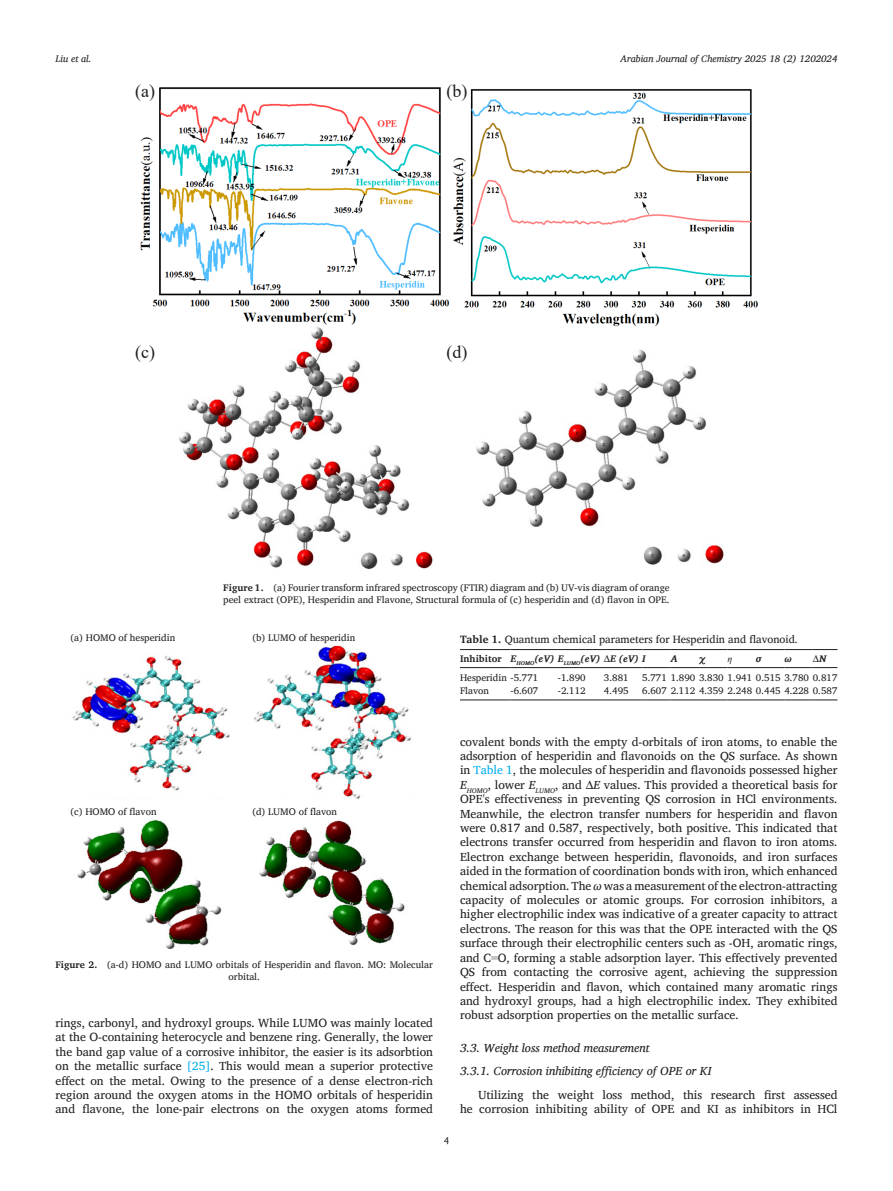
<style>
.page{position:relative;width:893px;height:1191px;background:#fff}
.page>*{position:absolute;margin:0;border:0;box-sizing:border-box;transform-origin:0 0}
.t1{font:18px "Times New Roman";color:#231f20}
.para_first_last{font:12px/14.4px "Charis SIL";color:#231f20;text-align:justify}
.Head-C_stack{font:italic 12px "Charis SIL";color:#231f20}
.Head-B{font:italic 12px "Charis SIL";color:#231f20}
.table_title{font:10.8px "Charis SIL";color:#231f20}
.float_figure_figure{font:9.75px/11.7px "Charis SIL";color:#231f20}
.table_body{font:9.75px "Charis SIL";color:#231f20}
.t2{font:italic 9.75px "Charis SIL";color:#231f20}
.table_head{font:italic 700 9.75px "Charis SIL";color:#231f20}
.table_head-2{font:700 9.75px "Charis SIL";color:#231f20}
.table_head-3{font:italic 9.75px "Times New Roman";color:#231f20}
.s1{font-weight:700}
.s2{color:#00aeef}
.s3{font-style:italic}
.s4{font-family:"Times New Roman"}
</style>
<div class="page">
<img style="left:140px;top:87px;width:618px;height:482px">
<img style="left:72px;top:645px;width:339px;height:154px">
<hr style="left:460px;top:649px;width:51px;height:1px;background:#231f20">
<hr style="left:511px;top:649px;width:47px;height:1px;background:#231f20">
<hr style="left:558px;top:649px;width:46px;height:1px;background:#231f20">
<hr style="left:604px;top:649px;width:38px;height:1px;background:#231f20">
<svg style="left:642px;top:649px;width:195px;height:1px"></svg>
<hr style="left:460px;top:667px;width:51px;height:1px;background:#231f20">
<hr style="left:511px;top:667px;width:47px;height:1px;background:#231f20">
<hr style="left:558px;top:667px;width:46px;height:1px;background:#231f20">
<hr style="left:604px;top:667px;width:38px;height:1px;background:#231f20">
<svg style="left:642px;top:667px;width:195px;height:1px"></svg>
<hr style="left:460px;top:699px;width:51px;height:1px;background:#231f20">
<hr style="left:511px;top:699px;width:47px;height:1px;background:#231f20">
<hr style="left:558px;top:699px;width:46px;height:1px;background:#231f20">
<hr style="left:604px;top:699px;width:38px;height:1px;background:#231f20">
<svg style="left:642px;top:699px;width:195px;height:1px"></svg>
<img style="left:77px;top:819px;width:328px;height:130px">
<p class="t2" style="left:56px;top:53px;width:38px">Liu et al.</p>
<p class="t2" style="left:621px;top:53px;width:218px">Arabian Journal of Chemistry 2025 18 (2) 1202024</p>
<p class="t1" style="left:135px;top:78px;width:21px">(a)</p>
<p class="t1" style="left:446px;top:78px;width:22px">(b)</p>
<p class="t1" style="left:135px;top:339px;width:21px">(c)</p>
<p class="t1" style="left:446px;top:339px;width:22px">(d)</p>
<p class="float_figure_figure" style="left:71px;top:631px;width:106px">(a) HOMO of hesperidin</p>
<p class="float_figure_figure" style="left:223px;top:582px;width:448px"><span class="s1">Figure 1.</span> (a) Fourier transform infrared spectroscopy (FTIR) diagram and (b) UV-vis diagram of orange peel extract (OPE), Hesperidin and Flavone, Structural formula of (c) hesperidin and (d) flavon in OPE.</p>
<p class="float_figure_figure" style="left:252px;top:631px;width:104px">(b) LUMO of hesperidin</p>
<p class="table_title" style="left:460px;top:633px;width:339px"><span class="s1">Table 1.</span> Quantum chemical parameters for Hesperidin and flavonoid.</p>
<p class="table_head-2" style="left:460px;top:652px;width:43px">Inhibitor</p>
<p class="table_head" style="left:511px;top:652px;width:137px">E<sub>HOMO</sub>(eV) E<sub>LUMO</sub>(eV) ΔE (eV) I</p>
<p class="table_head" style="left:671px;top:652px;width:8px">A</p>
<p class="table_head" style="left:699px;top:652px;width:8px">χ</p>
<p class="table_head-3" style="left:727px;top:651px;width:6px">η</p>
<p class="table_head" style="left:756px;top:652px;width:7px">σ</p>
<p class="table_head" style="left:784px;top:652px;width:9px">ω</p>
<p class="table_head" style="left:813px;top:652px;width:15px">ΔN</p>
<p class="table_body" style="left:460px;top:671px;width:80px">Hesperidin -5.771</p>
<p class="table_body" style="left:558px;top:671px;width:29px">-1.890</p>
<p class="table_body" style="left:604px;top:671px;width:26px">3.881</p>
<p class="table_body" style="left:642px;top:671px;width:197px">5.771 1.890 3.830 1.941 0.515 3.780 0.817</p>
<p class="table_body" style="left:460px;top:685px;width:31px">Flavon</p>
<p class="table_body" style="left:511px;top:685px;width:29px">-6.607</p>
<p class="table_body" style="left:558px;top:685px;width:29px">-2.112</p>
<p class="table_body" style="left:604px;top:685px;width:26px">4.495</p>
<p class="table_body" style="left:642px;top:685px;width:197px">6.607 2.112 4.359 2.248 0.445 4.228 0.587</p>
<p class="float_figure_figure" style="left:71px;top:805px;width:87px">(c) HOMO of flavon</p>
<p class="float_figure_figure" style="left:252px;top:805px;width:86px">(d) LUMO of flavon</p>
<p class="float_figure_figure" style="left:56px;top:958px;width:379px;text-align:center"><span class="s1">Figure 2.</span> (a-d) HOMO and LUMO orbitals of Hesperidin and flavon. MO: Molecular orbital.</p>
<p class="para_first_last" style="left:56px;top:1015px;width:379px">rings, carbonyl, and hydroxyl groups. While LUMO was mainly located at the O-containing heterocycle and benzene ring. Generally, the lower the band gap value of a corrosive inhibitor, the easier is its adsorbtion on the metallic surface <span class="s2">[25]</span>. This would mean a superior protective effect on the metal. Owing to the presence of a dense electron-rich region around the oxygen atoms in the HOMO orbitals of hesperidin and flavone, the lone-pair electrons on the oxygen atoms formed</p>
<p class="float_figure_figure" style="left:444px;top:1134px;width:7px">4</p>
<p class="para_first_last" style="left:460px;top:734px;width:379px">covalent bonds with the empty d-orbitals of iron atoms, to enable the adsorption of hesperidin and flavonoids on the QS surface. As shown in <span class="s2">Table 1</span>, the molecules of hesperidin and flavonoids possessed higher <span class="s3">E</span><sub>HOMO</sub>, lower <span class="s3">E</span><sub>LUMO</sub>, and <span class="s3">ΔE</span> values. This provided a theoretical basis for OPE's effectiveness in preventing QS corrosion in HCl environments.<br>Meanwhile, the electron transfer numbers for hesperidin and flavon were 0.817 and 0.587, respectively, both positive. This indicated that electrons transfer occurred from hesperidin and flavon to iron atoms.<br>Electron exchange between hesperidin, flavonoids, and iron surfaces aided in the formation of coordination bonds with iron, which enhanced chemical adsorption. The <span class="s3">ω</span> was a measurement of the electron-attracting capacity of molecules or atomic groups. For corrosion inhibitors, a higher electrophilic index was indicative of a greater capacity to attract electrons. The reason for this was that the OPE interacted with the QS surface through their electrophilic centers such as -OH, aromatic rings, and C<span class="s4">=</span>O, forming a stable adsorption layer. This effectively prevented QS from contacting the corrosive agent, achieving the suppression effect. Hesperidin and flavon, which contained many aromatic rings and hydroxyl groups, had a high electrophilic index. They exhibited robust adsorption properties on the metallic surface.</p>
<p class="Head-B" style="left:460px;top:1040px;width:191px">3.3. Weight loss method measurement</p>
<p class="Head-C_stack" style="left:460px;top:1064px;width:253px">3.3.1. Corrosion inhibiting efficiency of OPE or KI</p>
<p class="para_first_last" style="left:460px;top:1087px;width:379px;text-align:right">Utilizing the weight loss method, this research first assessed<br>he corrosion inhibiting ability of OPE and KI as inhibitors in HCl</p>
</div>
